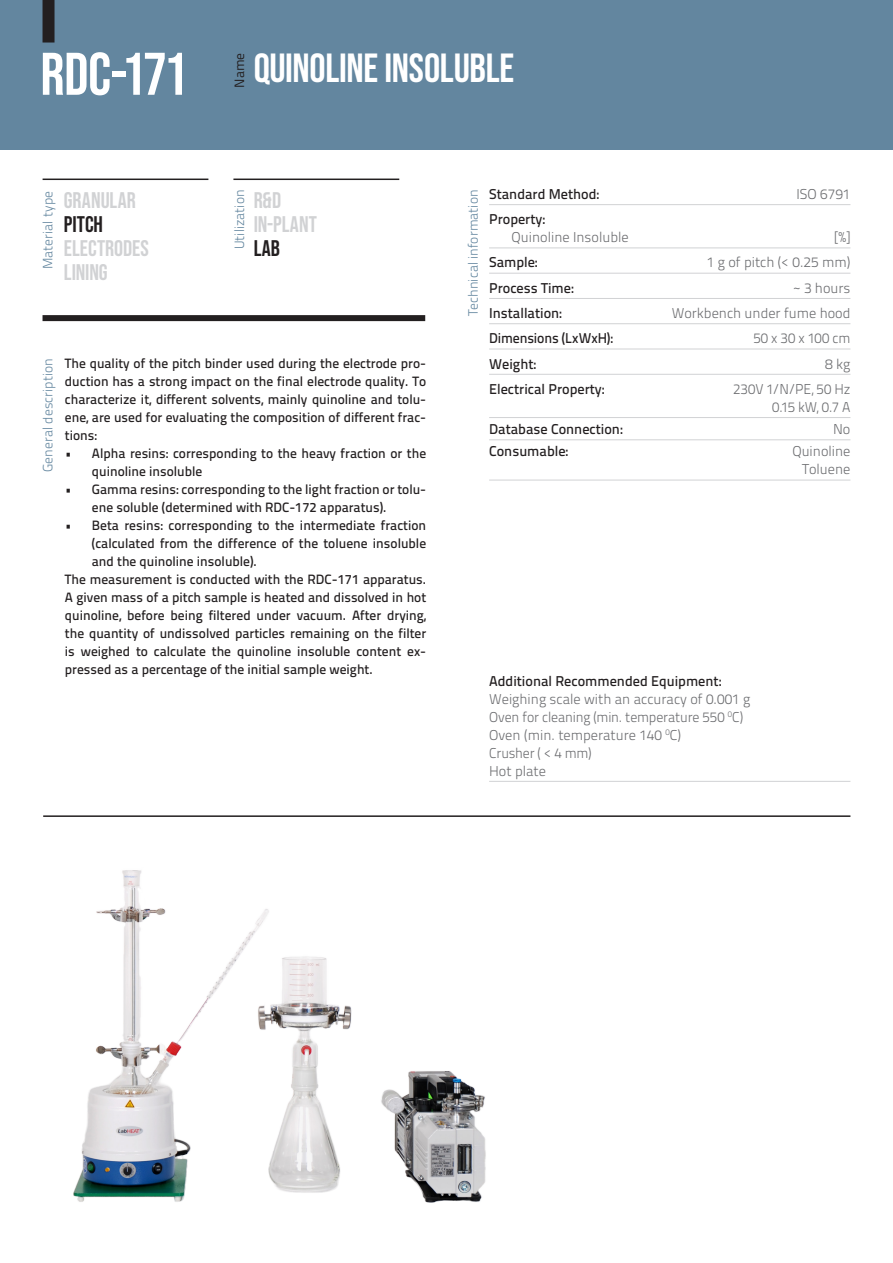
<style>
.page{position:relative;width:893px;height:1263px;background:#fff}
.page>*{position:absolute;margin:0;border:0;box-sizing:border-box;transform-origin:0 0}
.t1{font:60px "Bebas Neue";letter-spacing:-.025em;color:#fff}
.t2{font:40.5px "Bebas Neue";letter-spacing:-.01em;color:#fff}
.t3{font:22.5px/24px "Bebas Neue";color:#d1d2d4}
.t4{font:22.5px "Bebas Neue";color:#231f20}
.t5{font:14.25px/18px "Titillium Text 25 L 250 wt";color:#6c6d70;text-align:right}
.t6{font:14.25px "Titillium Text 25 L 600 wt";color:#231f20}
.t7{font:13.5px/18px "Titillium Text 25 L 600 wt";color:#231f20}
.t8{font:13.5px "Titillium Text 25 L 250 wt";letter-spacing:.005em;color:#63869f}
.t9{font:13.5px "Titillium Text 25 L 400 wt";color:#231f20}
</style>
<div class="page">
<div style="left:0;top:0;width:893px;height:150px;background:#63869f"></div>
<div style="left:43px;top:0;width:12px;height:43px;background:#231f20"></div>
<hr style="left:43px;top:179px;width:165px;height:1px;background:#231f20">
<hr style="left:233px;top:179px;width:166px;height:1px;background:#231f20">
<div style="left:43px;top:315px;width:382px;height:6px;background:#231f20"></div>
<hr style="left:489px;top:204px;width:361px;height:1px;background:#d1d2d4">
<hr style="left:489px;top:248px;width:361px;height:1px;background:#d1d2d4">
<hr style="left:489px;top:273px;width:361px;height:1px;background:#d1d2d4">
<hr style="left:489px;top:298px;width:361px;height:1px;background:#d1d2d4">
<hr style="left:489px;top:323px;width:361px;height:1px;background:#d1d2d4">
<hr style="left:489px;top:349px;width:361px;height:1px;background:#d1d2d4">
<hr style="left:489px;top:374px;width:361px;height:1px;background:#d1d2d4">
<hr style="left:489px;top:417px;width:361px;height:1px;background:#d1d2d4">
<hr style="left:489px;top:439px;width:361px;height:1px;background:#d1d2d4">
<hr style="left:489px;top:480px;width:361px;height:1px;background:#d1d2d4">
<img style="left:73px;top:870px;width:413px;height:333px">
<hr style="left:43px;top:815px;width:807px;height:2px;background:#231f20">
<hr style="left:489px;top:781px;width:361px;height:1px;background:#d1d2d4">
<h1 class="t1" style="left:40px;top:40px;width:149px">RDC-171</h1>
<p class="t9" style="left:230px;top:88px;width:37px;rotate:-90deg">Name</p>
<h2 class="t2" style="left:254px;top:45px;width:262px">QUINOLINE INSOLUBLE</h2>
<p class="t8" style="left:230px;top:249px;width:61px;rotate:-90deg">Utilization</p>
<p class="t6" style="left:489px;top:183px;width:112px">Standard Method:</p>
<p class="t5" style="left:797px;top:184px;width:55px">ISO 6791</p>
<p class="t8" style="left:463px;top:316px;width:128px;rotate:-90deg">Technical information</p>
<h3 class="t3" style="left:64px;top:187px;width:74px">GRANULAR</h3>
<h3 class="t4" style="left:64px;top:211px;width:41px">PITCH</h3>
<h3 class="t3" style="left:64px;top:236px;width:86px">ELECTRODES<br>LINING</h3>
<p class="t8" style="left:38px;top:269px;width:80px;rotate:-90deg">Material type</p>
<h3 class="t3" style="left:254px;top:187px;width:65px">R&amp;D<br>IN-PLANT</h3>
<p class="t6" style="left:489px;top:208px;width:58px">Property:</p>
<p class="t5" style="left:512px;top:227px;width:119px">Quinoline Insoluble</p>
<p class="t5" style="left:834px;top:227px;width:18px">[%]</p>
<p class="t6" style="left:489px;top:252px;width:50px">Sample:</p>
<p class="t5" style="left:707px;top:253px;width:145px">1 g of pitch (&lt; 0.25 mm)</p>
<p class="t6" style="left:489px;top:277px;width:86px">Process Time:</p>
<p class="t5" style="left:793px;top:278px;width:59px">~ 3 hours</p>
<p class="t6" style="left:489px;top:302px;width:74px">Installation:</p>
<p class="t5" style="left:672px;top:303px;width:180px">Workbench under fume hood</p>
<p class="t6" style="left:489px;top:327px;width:126px">Dimensions (LxWxH):</p>
<p class="t5" style="left:753px;top:328px;width:99px">50 x 30 x 100 cm</p>
<p class="t6" style="left:489px;top:353px;width:49px">Weight:</p>
<p class="t5" style="left:825px;top:354px;width:27px">8 kg</p>
<p class="t6" style="left:489px;top:378px;width:117px">Electrical Property:</p>
<p class="t5" style="left:733px;top:379px;width:119px">230V 1/N/PE, 50 Hz<br>0.15 kW, 0.7 A</p>
<p class="t6" style="left:489px;top:418px;width:135px">Database Connection:</p>
<p class="t5" style="left:833px;top:419px;width:19px">No</p>
<p class="t6" style="left:489px;top:440px;width:81px">Consumable:</p>
<p class="t5" style="left:792px;top:442px;width:60px">Quinoline</p>
<h3 class="t4" style="left:254px;top:235px;width:28px">LAB</h3>
<p class="t7" style="left:65px;top:354px;width:363px;text-align:justify">The quality of the pitch binder used during the electrode pro&shy;duction has a strong impact on the final electrode quality. To characterize it, different solvents, mainly quinoline and tolu&shy;ene, are used for evaluating the composition of different frac&shy;tions:</p>
<p class="t7" style="left:92px;top:444px;width:336px;text-indent:-27px">• Alpha resins: corresponding to the heavy fraction or the quinoline insoluble</p>
<p class="t7" style="left:92px;top:480px;width:336px;text-indent:-27px">• Gamma resins: corresponding to the light fraction or tolu&shy;ene soluble (determined with RDC-172 apparatus).</p>
<p class="t7" style="left:65px;top:516px;width:363px">• Beta resins: corresponding to the intermediate fraction</p>
<p class="t7" style="left:92px;top:534px;width:336px">(calculated from the difference of the toluene insoluble</p>
<p class="t7" style="left:92px;top:552px;width:167px">and the quinoline insoluble).</p>
<p class="t7" style="left:65px;top:570px;width:363px">The measurement is conducted with the RDC-171 apparatus.</p>
<p class="t7" style="left:65px;top:588px;width:363px">A given mass of a pitch sample is heated and dissolved in hot</p>
<p class="t7" style="left:65px;top:606px;width:363px">quinoline, before being filtered under vacuum. After drying,</p>
<p class="t7" style="left:65px;top:624px;width:363px">the quantity of undissolved particles remaining on the filter</p>
<p class="t7" style="left:65px;top:642px;width:363px">is weighed to calculate the quinoline insoluble content ex-</p>
<p class="t7" style="left:65px;top:660px;width:309px">pressed as a percentage of the initial sample weight.</p>
<p class="t8" style="left:38px;top:472px;width:115px;rotate:-90deg">General description</p>
<p class="t5" style="left:802px;top:460px;width:50px">Toluene</p>
<p class="t6" style="left:489px;top:670px;width:234px">Additional Recommended Equipment:</p>
<p class="t5" style="left:489px;top:689px;width:263px;text-align:left">Weighing scale with an accuracy of 0.001 g<br>Oven for cleaning (min. temperature 550 <sup>0</sup>C)<br>Oven (min. temperature 140 <sup>0</sup>C)<br>Crusher ( &lt; 4 mm)<br>Hot plate</p>
</div>
